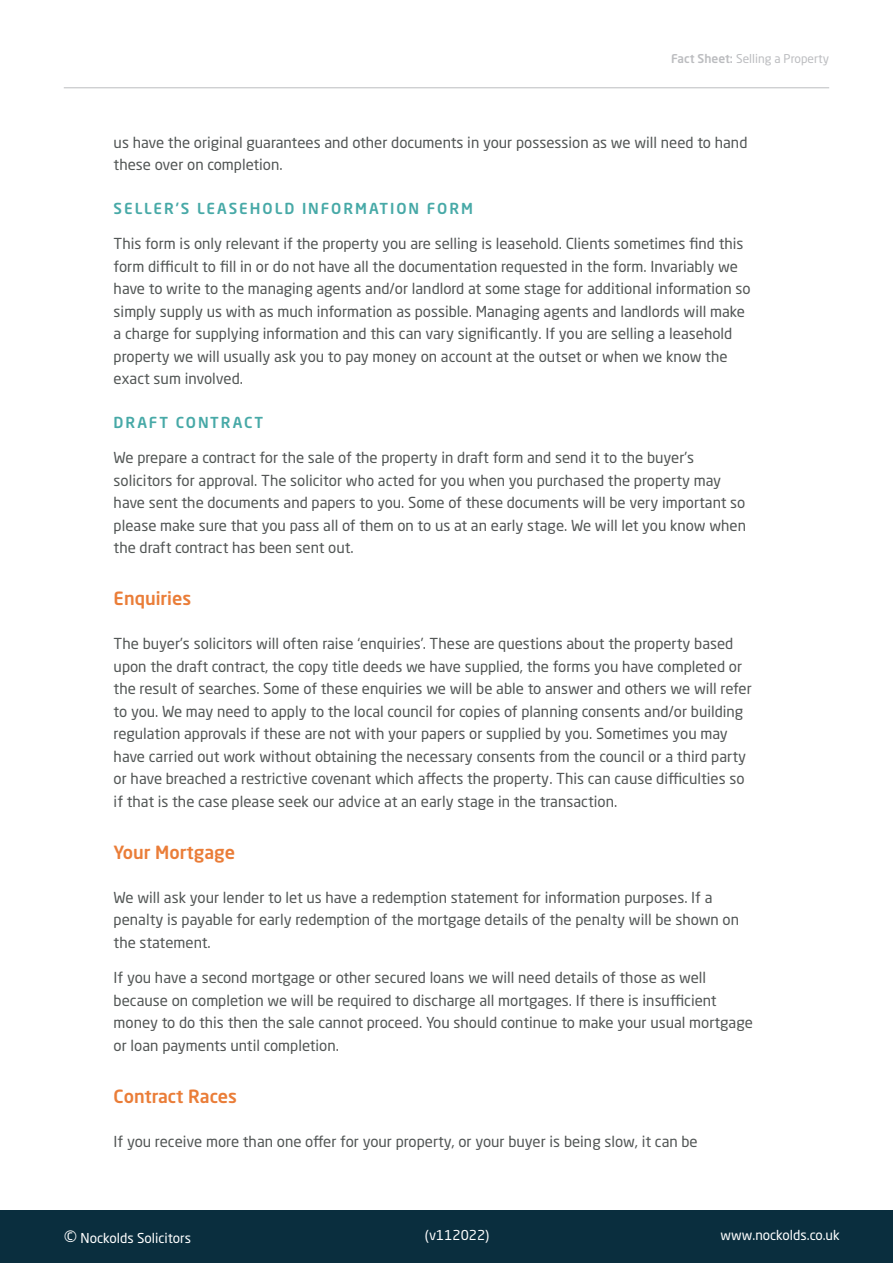
<style>
.page{position:relative;width:893px;height:1263px;background:#fff}
.page>*{position:absolute;margin:0;border:0;box-sizing:border-box;transform-origin:0 0}
.Subheading_1{font:500 18px "Neo Sans Std";color:#ea7d38}
.t1{font:18px "Neo Sans Std";color:#fff}
.t2{font:15px/22.5px "Neo Sans Std";color:#525655}
.Subheading_2{font:500 15px "Neo Sans Std";letter-spacing:.13em;color:#47a9a7}
.t3{font:13.5px "Neo Sans Std";color:#fff}
.t4{font:12px "Neo Sans Std";color:#bcbdc0}
.s1{font-weight:500}
</style>
<div class="page">
<div style="left:0;top:1210px;width:893px;height:53px;background:#0a2e3e"></div>
<hr style="left:64px;top:87px;width:765px;height:1px;background:#bcbdc0">
<p class="t4" style="left:671px;top:51px;width:159px"><span class="s1">Fact Sheet:</span> Selling a Property</p>
<p class="t2" style="left:114px;top:131px;width:635px">us have the original guarantees and other documents in your possession as we will need to hand these over on completion.</p>
<p class="Subheading_2" style="left:114px;top:199px;width:361px">SELLER’S LEASEHOLD INFORMATION FORM</p>
<p class="t2" style="left:114px;top:232px;width:638px">This form is only relevant if the property you are selling is leasehold. Clients sometimes find this form difficult to fill in or do not have all the documentation requested in the form. Invariably we have to write to the managing agents and/or landlord at some stage for additional information so simply supply us with as much information as possible. Managing agents and landlords will make a charge for supplying information and this can vary significantly. If you are selling a leasehold property we will usually ask you to pay money on account at the outset or when we know the exact sum involved.</p>
<p class="Subheading_2" style="left:114px;top:413px;width:151px">DRAFT CONTRACT</p>
<p class="t2" style="left:114px;top:446px;width:634px">We prepare a contract for the sale of the property in draft form and send it to the buyer’s solicitors for approval. The solicitor who acted for you when you purchased the property may have sent the documents and papers to you. Some of these documents will be very important so please make sure that you pass all of them on to us at an early stage. We will let you know when the draft contract has been sent out.</p>
<p class="Subheading_1" style="left:114px;top:587px;width:79px">Enquiries</p>
<p class="t2" style="left:114px;top:632px;width:640px">The buyer’s solicitors will often raise ‘enquiries’. These are questions about the property based upon the draft contract, the copy title deeds we have supplied, the forms you have completed or the result of searches. Some of these enquiries we will be able to answer and others we will refer to you. We may need to apply to the local council for copies of planning consents and/or building regulation approvals if these are not with your papers or supplied by you. Sometimes you may have carried out work without obtaining the necessary consents from the council or a third party or have breached a restrictive covenant which affects the property. This can cause difficulties so if that is the case please seek our advice at an early stage in the transaction.</p>
<p class="Subheading_1" style="left:114px;top:841px;width:123px">Your Mortgage</p>
<p class="t2" style="left:114px;top:886px;width:627px">We will ask your lender to let us have a redemption statement for information purposes. If a penalty is payable for early redemption of the mortgage details of the penalty will be shown on the statement.</p>
<p class="t2" style="left:114px;top:966px;width:641px">If you have a second mortgage or other secured loans we will need details of those as well because on completion we will be required to discharge all mortgages. If there is insufficient money to do this then the sale cannot proceed. You should continue to make your usual mortgage or loan payments until completion.</p>
<p class="Subheading_1" style="left:114px;top:1085px;width:125px">Contract Races</p>
<p class="t2" style="left:114px;top:1129px;width:586px">If you receive more than one offer for your property, or your buyer is being slow, it can be</p>
<p class="t1" style="left:64px;top:1226px;width:15px">©</p>
<p class="t3" style="left:425px;top:1226px;width:66px">(v112022)</p>
<p class="t3" style="left:721px;top:1226px;width:121px">www.nockolds.co.uk</p>
<p class="t3" style="left:81px;top:1230px;width:112px">Nockolds Solicitors</p>
</div>
